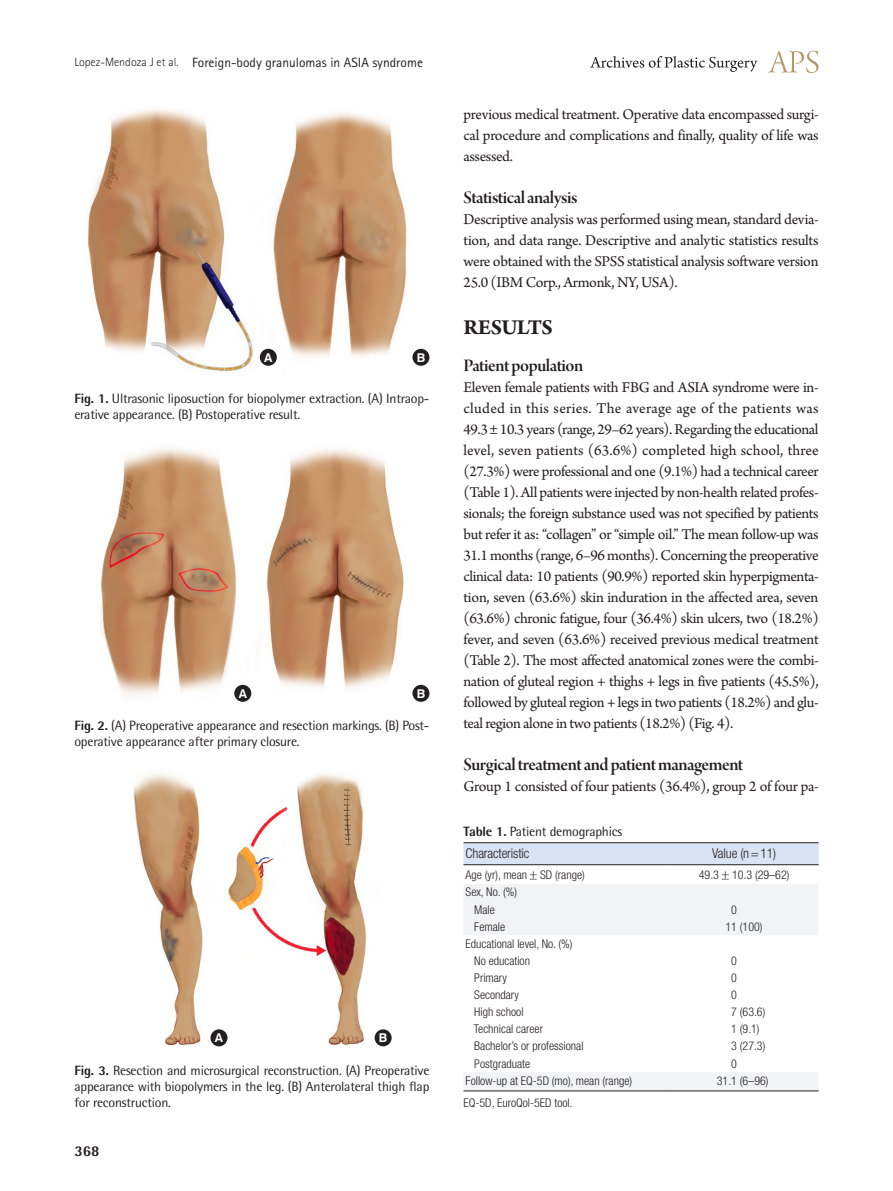
<style>
.page{position:relative;width:893px;height:1191px;background:#fff}
.page>*{position:absolute;margin:0;border:0;box-sizing:border-box;transform-origin:0 0}
.대제목{font:700 22.5px "Arno Pro";letter-spacing:-.02em;color:#231f20}
.중제목{font:18.75px "Arno Pro Smbd Display";letter-spacing:-.025em;color:#231f20}
.본문_0{font:15.75px/21px "Arno Pro";letter-spacing:-.025em;color:#231f20;text-align:justify}
.본문{font:15.75px/21px "Arno Pro";letter-spacing:-.015em;color:#231f20;text-align:justify}
.t1{font:800 15px "Rotis Semi Sans Std";color:#231f20}
.표그림제목{font:13.5px/16.2px "Rotis Semi Sans Std";letter-spacing:-.015em;color:#231f20}
.하시라_제목{font:13.5px "Rotis Sans Serif Std";color:#231f20}
.표열제목{font:300 condensed 13.5px "Helvetica Neue LT Std";letter-spacing:-.01em;color:#231f20}
.t2{font:700 12.15px "Swiss 721 BT";color:#fff}
.표본문{font:300 condensed 12px "Helvetica Neue LT Std";color:#231f20}
.s1{font-weight:300;font-size:12px}
.s2{font-weight:800}
.s3{font-family:"Dotum";font-weight:400;font-stretch:normal}
</style>
<div class="page">
<svg style="left:768px;top:51px;width:51px;height:22px"></svg>
<svg style="left:590px;top:56px;width:167px;height:16px"></svg>
<img style="left:88px;top:109px;width:319px;height:265px">
<img style="left:101px;top:447px;width:302px;height:255px">
<img style="left:133px;top:773px;width:248px;height:273px">
<div style="left:412px;top:349px;width:17px;height:17px;background:#231f20;border-radius:50%"></div>
<div style="left:412px;top:685px;width:17px;height:17px;background:#231f20;border-radius:50%"></div>
<div style="left:260px;top:349px;width:17px;height:17px;background:#231f20;border-radius:50%"></div>
<div style="left:234px;top:685px;width:17px;height:17px;background:#231f20;border-radius:50%"></div>
<div style="left:210px;top:1029px;width:17px;height:17px;background:#231f20;border-radius:50%"></div>
<div style="left:375px;top:1029px;width:17px;height:17px;background:#231f20;border-radius:50%"></div>
<svg style="left:463px;top:843px;width:356px;height:23px;background:#d5dfee"></svg>
<svg style="left:464px;top:884px;width:354px;height:206px"></svg>
<hr style="left:463px;top:842px;width:207px;height:1px;background:#231f20">
<hr style="left:670px;top:842px;width:149px;height:1px;background:#231f20">
<hr style="left:463px;top:864px;width:207px;height:1px;background:#231f20">
<hr style="left:670px;top:864px;width:149px;height:1px;background:#231f20">
<hr style="left:463px;top:1090px;width:207px;height:1px;background:#231f20">
<hr style="left:670px;top:1090px;width:149px;height:1px;background:#231f20">
<p class="하시라_제목" style="left:74px;top:54px;width:350px"><span class="s1">Lopez-Mendoza J et al.</span> Foreign-body granulomas in ASIA syndrome</p>
<p class="t2" style="left:264px;top:350px;width:10px">A</p>
<p class="t2" style="left:417px;top:350px;width:10px">B</p>
<p class="표그림제목" style="left:74px;top:390px;width:357px"><span class="s2">Fig. 1.</span> Ultrasonic liposuction for biopolymer extraction. (A) Intraop&shy;erative appearance. (B) Postoperative result.</p>
<p class="t2" style="left:239px;top:686px;width:10px">A</p>
<p class="t2" style="left:417px;top:686px;width:10px">B</p>
<p class="표그림제목" style="left:74px;top:717px;width:357px"><span class="s2">Fig. 2.</span> (A) Preoperative appearance and resection markings. (B) Post&shy;operative appearance after primary closure.</p>
<p class="t2" style="left:215px;top:1030px;width:10px">A</p>
<p class="t2" style="left:379px;top:1030px;width:10px">B</p>
<p class="표그림제목" style="left:74px;top:1062px;width:357px;text-align:justify"><span class="s2">Fig. 3.</span> Resection and microsurgical reconstruction. (A) Preoperative appearance with biopolymers in the leg. (B) Anterolateral thigh flap for reconstruction.</p>
<p class="t1" style="left:74px;top:1141px;width:27px">368</p>
<p class="본문" style="left:463px;top:105px;width:357px">previous medical treatment. Operative data encompassed surgi&shy;cal procedure and complications and finally, quality of life was assessed.</p>
<p class="중제목" style="left:463px;top:187px;width:116px">Statistical analysis</p>
<p class="본문_0" style="left:463px;top:210px;width:357px">Descriptive analysis was performed using mean, standard devia&shy;tion, and data range. Descriptive and analytic statistics results were obtained with the SPSS statistical analysis software version 25.0 (IBM Corp., Armonk, NY, USA).</p>
<p class="대제목" style="left:463px;top:315px;width:91px">RESULTS</p>
<p class="중제목" style="left:463px;top:355px;width:121px">Patient population</p>
<p class="본문_0" style="left:463px;top:378px;width:357px">Eleven female patients with FBG and ASIA syndrome were in&shy;cluded in this series. The average age of the patients was 49.3 ± 10.3 years (range, 29–62 years). Regarding the educational level, seven patients (63.6%) completed high school, three (27.3%) were professional and one (9.1%) had a technical career (Table 1). All patients were injected by non-health related profes&shy;sionals; the foreign substance used was not specified by patients but refer it as: “collagen” or “simple oil.” The mean follow-up was 31.1 months (range, 6–96 months). Concerning the preoperative clinical data: 10 patients (90.9%) reported skin hyperpigmenta&shy;tion, seven (63.6%) skin induration in the affected area, seven (63.6%) chronic fatigue, four (36.4%) skin ulcers, two (18.2%) fever, and seven (63.6%) received previous medical treatment (Table 2). The most affected anatomical zones were the combi&shy;nation of gluteal region + thighs + legs in five patients (45.5%), followed by gluteal region + legs in two patients (18.2%) and glu&shy;teal region alone in two patients (18.2%) (Fig. 4).</p>
<p class="중제목" style="left:463px;top:754px;width:281px">Surgical treatment and patient management</p>
<p class="본문_0" style="left:463px;top:777px;width:357px">Group 1 consisted of four patients (36.4%), group 2 of four pa-</p>
<p class="표그림제목" style="left:463px;top:823px;width:160px"><span class="s2">Table 1.</span> Patient demographics</p>
<p class="표열제목" style="left:466px;top:845px;width:65px">Characteristic</p>
<p class="표열제목" style="left:712px;top:845px;width:66px">Value (n= 11)</p>
<p class="표본문" style="left:466px;top:868px;width:121px">Age (yr), mean<span class="s3">±</span>SD (range)</p>
<p class="표본문" style="left:699px;top:868px;width:92px">49.3<span class="s3">±</span>10.3 (29–62)</p>
<p class="표본문" style="left:466px;top:885px;width:53px">Sex, No. (%)</p>
<p class="표본문" style="left:474px;top:902px;width:22px">Male</p>
<p class="표본문" style="left:731px;top:902px;width:7px">0</p>
<p class="표본문" style="left:474px;top:919px;width:32px">Female</p>
<p class="표본문" style="left:725px;top:919px;width:39px">11 (100)</p>
<p class="표본문" style="left:466px;top:936px;width:108px">Educational level, No. (%)</p>
<p class="표본문" style="left:474px;top:953px;width:57px">No education</p>
<p class="표본문" style="left:731px;top:953px;width:7px">0</p>
<p class="표본문" style="left:474px;top:970px;width:34px">Primary</p>
<p class="표본문" style="left:731px;top:970px;width:7px">0</p>
<p class="표본문" style="left:474px;top:988px;width:46px">Secondary</p>
<p class="표본문" style="left:731px;top:988px;width:7px">0</p>
<p class="표본문" style="left:474px;top:1005px;width:51px">High school</p>
<p class="표본문" style="left:731px;top:1005px;width:36px">7 (63.6)</p>
<p class="표본문" style="left:474px;top:1022px;width:71px">Technical career</p>
<p class="표본문" style="left:731px;top:1022px;width:30px">1 (9.1)</p>
<p class="표본문" style="left:474px;top:1039px;width:111px">Bachelor’s or professional</p>
<p class="표본문" style="left:731px;top:1039px;width:36px">3 (27.3)</p>
<p class="표본문" style="left:474px;top:1056px;width:57px">Postgraduate</p>
<p class="표본문" style="left:731px;top:1056px;width:7px">0</p>
<p class="표본문" style="left:466px;top:1073px;width:168px">Follow-up at EQ-5D (mo), mean (range)</p>
<p class="표본문" style="left:717px;top:1073px;width:53px">31.1 (6–96)</p>
<p class="표본문" style="left:463px;top:1096px;width:111px">EQ-5D, EuroQol-5ED tool.</p>
</div>
